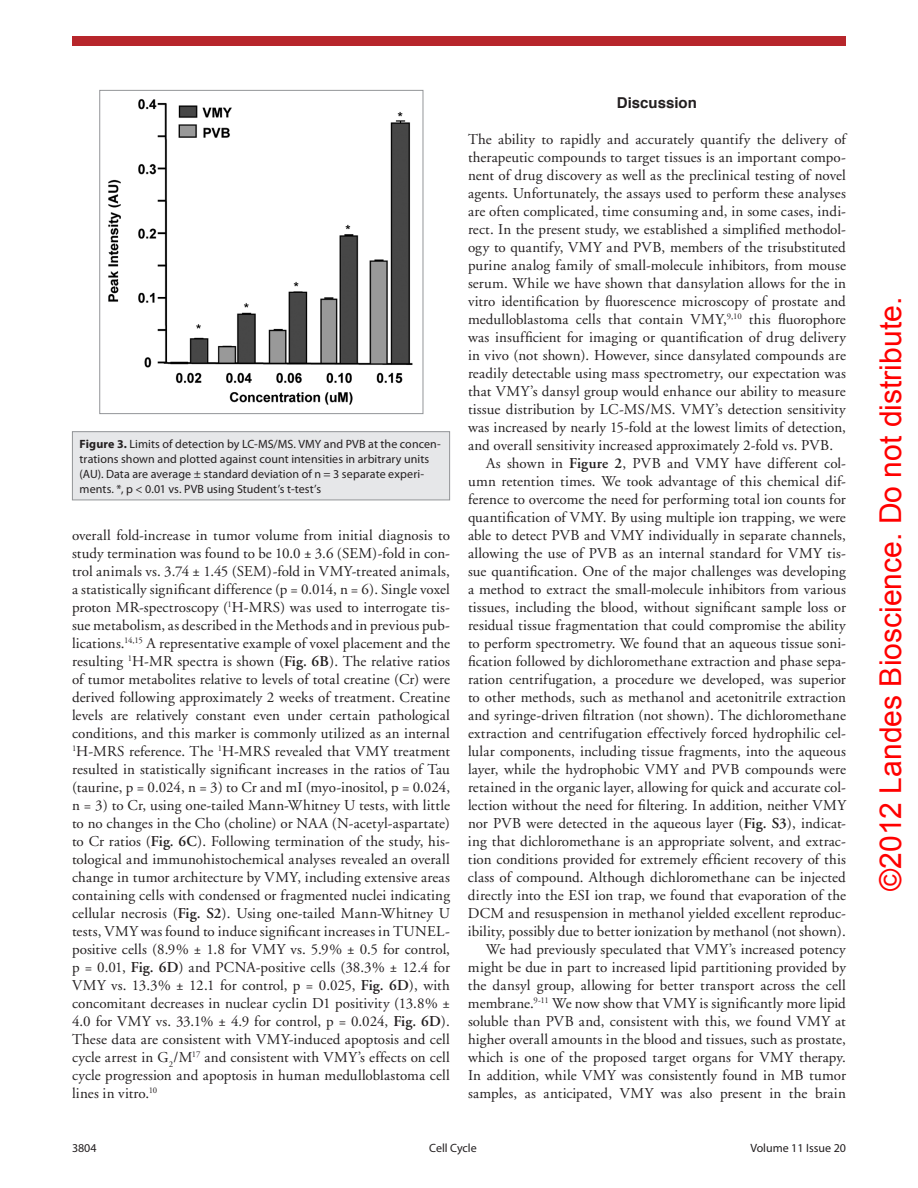
<style>
.page{position:relative;width:918px;height:1188px;background:#fff}
.page>*{position:absolute;margin:0;border:0;box-sizing:border-box;transform-origin:0 0}
.t1{font:30.15px "Arial";color:#f00}
.t2{font:15px/18px "Adobe Garamond";letter-spacing:.01em;color:#231f20;text-align:justify}
.t3{font:700 15px "Helvetica";color:#231f20}
.t4{font:12px/15px "Myriad Pro";letter-spacing:.005em;color:#231f20}
.s1{font-weight:700}
.s2{font-weight:600}
</style>
<div class="page">
<div style="left:72px;top:36px;width:774px;height:10px;background:#b7262b"></div>
<div style="left:72px;top:432px;width:378px;height:68px;background:#e6e7e9"></div>
<div style="left:72px;top:431px;width:378px;height:69px;border:1px solid #939598"></div>
<img style="left:108px;top:99px;width:305px;height:306px">
<div style="left:99px;top:90px;width:324px;height:324px;border:1px solid #939598"></div>
<p class="t4" style="left:80px;top:436px;width:363px"><span class="s1">Figure 3.</span> Limits of detection by LC-MS/MS. VMY and PVB at the concen&shy;trations shown and plotted against count intensities in arbitrary units (AU). Data are average ± standard deviation of n = 3 separate experi&shy;ments. *, p &lt; 0.01 vs. PVB using Student’s t-test’s</p>
<p class="t2" style="left:72px;top:527px;width:380px">overall fold-increase in tumor volume from initial diagnosis to study termination was found to be 10.0 ± 3.6 (SEM)-fold in con&shy;trol animals vs. 3.74 ± 1.45 (SEM)-fold in VMY-treated animals, a statistically significant difference (p = 0.014, n = 6). Single voxel proton MR-spectroscopy (<sup>1</sup>H-MRS) was used to interrogate tis&shy;sue metabolism, as described in the Methods and in previous pub&shy;lications.<sup>14,15</sup> A representative example of voxel placement and the resulting <sup>1</sup>H-MR spectra is shown (<span class="s2">Fig. 6B</span>). The relative ratios of tumor metabolites relative to levels of total creatine (Cr) were derived following approximately 2 weeks of treatment. Creatine levels are relatively constant even under certain pathological conditions, and this marker is commonly utilized as an internal <sup>1</sup>H-MRS reference. The <sup>1</sup>H-MRS revealed that VMY treatment resulted in statistically significant increases in the ratios of Tau (taurine, p = 0.024, n = 3) to Cr and mI (myo-inositol, p = 0.024, n = 3) to Cr, using one-tailed Mann-Whitney U tests, with little to no changes in the Cho (choline) or NAA (N-acetyl-aspartate) to Cr ratios (<span class="s2">Fig. 6C</span>). Following termination of the study, his&shy;tological and immunohistochemical analyses revealed an overall change in tumor architecture by VMY, including extensive areas containing cells with condensed or fragmented nuclei indicating cellular necrosis (<span class="s2">Fig. S2</span>). Using one-tailed Mann-Whitney U tests, VMY was found to induce significant increases in TUNEL&shy;positive cells (8.9% ± 1.8 for VMY vs. 5.9% ± 0.5 for control, p = 0.01, <span class="s2">Fig. 6D</span>) and PCNA-positive cells (38.3% ± 12.4 for VMY vs. 13.3% ± 12.1 for control, p = 0.025, <span class="s2">Fig. 6D</span>), with concomitant decreases in nuclear cyclin D1 positivity (13.8% ± 4.0 for VMY vs. 33.1% ± 4.9 for control, p = 0.024, <span class="s2">Fig. 6D</span>).<br>These data are consistent with VMY-induced apoptosis and cell cycle arrest in G<sub>2</sub>/M<sup>17</sup> and consistent with VMY’s effects on cell cycle progression and apoptosis in human medulloblastoma cell lines in vitro.<sup>10</sup></p>
<p class="t3" style="left:617px;top:91px;width:82px">Discussion</p>
<p class="t2" style="left:468px;top:131px;width:379px">The ability to rapidly and accurately quantify the delivery of</p>
<p class="t2" style="left:468px;top:149px;width:379px">therapeutic compounds to target tissues is an important compo-</p>
<p class="t2" style="left:468px;top:167px;width:379px">nent of drug discovery as well as the preclinical testing of novel</p>
<p class="t2" style="left:468px;top:185px;width:379px">agents. Unfortunately, the assays used to perform these analyses</p>
<p class="t2" style="left:468px;top:203px;width:379px">are often complicated, time consuming and, in some cases, indi-</p>
<p class="t2" style="left:468px;top:221px;width:379px">rect. In the present study, we established a simplified methodol-</p>
<p class="t2" style="left:468px;top:239px;width:379px">ogy to quantify, VMY and PVB, members of the trisubstituted</p>
<p class="t2" style="left:468px;top:257px;width:379px">purine analog family of small-molecule inhibitors, from mouse</p>
<p class="t2" style="left:468px;top:275px;width:379px">serum. While we have shown that dansylation allows for the in</p>
<p class="t2" style="left:468px;top:293px;width:379px">vitro identification by fluorescence microscopy of prostate and</p>
<p class="t2" style="left:468px;top:311px;width:379px">medulloblastoma cells that contain VMY,<sup>9,10</sup> this fluorophore</p>
<p class="t2" style="left:468px;top:329px;width:379px">was insufficient for imaging or quantification of drug delivery</p>
<p class="t2" style="left:468px;top:347px;width:379px">in vivo (not shown). However, since dansylated compounds are</p>
<p class="t2" style="left:468px;top:365px;width:379px">readily detectable using mass spectrometry, our expectation was</p>
<p class="t2" style="left:468px;top:383px;width:379px">that VMY’s dansyl group would enhance our ability to measure</p>
<p class="t2" style="left:468px;top:401px;width:379px">tissue distribution by LC-MS/MS. VMY’s detection sensitivity</p>
<p class="t2" style="left:468px;top:419px;width:379px">was increased by nearly 15-fold at the lowest limits of detection,</p>
<p class="t2" style="left:468px;top:437px;width:367px">and overall sensitivity increased approximately 2-fold vs. PVB.</p>
<p class="t2" style="left:486px;top:455px;width:361px">As shown in <span class="s2">Figure 2</span>, PVB and VMY have different col-</p>
<p class="t2" style="left:468px;top:473px;width:379px">umn retention times. We took advantage of this chemical dif-</p>
<p class="t2" style="left:468px;top:491px;width:379px">ference to overcome the need for performing total ion counts for</p>
<p class="t2" style="left:468px;top:509px;width:379px">quantification of VMY. By using multiple ion trapping, we were</p>
<p class="t2" style="left:468px;top:527px;width:379px">able to detect PVB and VMY individually in separate channels,</p>
<p class="t2" style="left:468px;top:545px;width:379px">allowing the use of PVB as an internal standard for VMY tis-</p>
<p class="t2" style="left:468px;top:563px;width:379px">sue quantification. One of the major challenges was developing</p>
<p class="t2" style="left:468px;top:581px;width:379px">a method to extract the small-molecule inhibitors from various</p>
<p class="t2" style="left:468px;top:599px;width:380px">tissues, including the blood, without significant sample loss or</p>
<p class="t2" style="left:468px;top:617px;width:379px">residual tissue fragmentation that could compromise the ability</p>
<p class="t2" style="left:468px;top:635px;width:379px">to perform spectrometry. We found that an aqueous tissue soni-</p>
<p class="t2" style="left:468px;top:653px;width:379px">fication followed by dichloromethane extraction and phase sepa-</p>
<p class="t2" style="left:468px;top:671px;width:379px">ration centrifugation, a procedure we developed, was superior</p>
<p class="t2" style="left:468px;top:689px;width:379px">to other methods, such as methanol and acetonitrile extraction</p>
<p class="t2" style="left:468px;top:707px;width:379px">and syringe-driven filtration (not shown). The dichloromethane</p>
<p class="t2" style="left:468px;top:725px;width:379px">extraction and centrifugation effectively forced hydrophilic cel-</p>
<p class="t2" style="left:468px;top:743px;width:379px">lular components, including tissue fragments, into the aqueous</p>
<p class="t2" style="left:468px;top:761px;width:379px">layer, while the hydrophobic VMY and PVB compounds were</p>
<p class="t2" style="left:468px;top:779px;width:379px">retained in the organic layer, allowing for quick and accurate col-</p>
<p class="t2" style="left:468px;top:797px;width:379px">lection without the need for filtering. In addition, neither VMY</p>
<p class="t2" style="left:468px;top:815px;width:379px">nor PVB were detected in the aqueous layer (<span class="s2">Fig. S3</span>), indicat-</p>
<p class="t2" style="left:468px;top:833px;width:379px">ing that dichloromethane is an appropriate solvent, and extrac-</p>
<p class="t2" style="left:468px;top:851px;width:379px">tion conditions provided for extremely efficient recovery of this</p>
<p class="t2" style="left:468px;top:869px;width:379px">class of compound. Although dichloromethane can be injected</p>
<p class="t2" style="left:468px;top:887px;width:379px">directly into the ESI ion trap, we found that evaporation of the</p>
<p class="t2" style="left:468px;top:905px;width:379px">DCM and resuspension in methanol yielded excellent reproduc-</p>
<p class="t2" style="left:468px;top:923px;width:379px">ibility, possibly due to better ionization by methanol (not shown).</p>
<p class="t2" style="left:486px;top:941px;width:361px">We had previously speculated that VMY’s increased potency</p>
<p class="t2" style="left:468px;top:959px;width:379px">might be due in part to increased lipid partitioning provided by</p>
<p class="t2" style="left:468px;top:977px;width:379px">the dansyl group, allowing for better transport across the cell</p>
<p class="t2" style="left:468px;top:995px;width:379px">membrane.<sup>9-11</sup> We now show that VMY is significantly more lipid</p>
<p class="t2" style="left:468px;top:1013px;width:379px">soluble than PVB and, consistent with this, we found VMY at</p>
<p class="t2" style="left:468px;top:1031px;width:379px">higher overall amounts in the blood and tissues, such as prostate,</p>
<p class="t2" style="left:468px;top:1049px;width:379px">which is one of the proposed target organs for VMY therapy.</p>
<p class="t2" style="left:468px;top:1067px;width:379px">In addition, while VMY was consistently found in MB tumor</p>
<p class="t2" style="left:468px;top:1085px;width:379px">samples, as anticipated, VMY was also present in the brain</p>
<p class="t4" style="left:72px;top:1140px;width:26px">3804</p>
<p class="t4" style="left:429px;top:1140px;width:49px">Cell Cycle</p>
<p class="t4" style="left:750px;top:1140px;width:97px">Volume 11 Issue 20</p>
<h1 class="t1" style="left:871px;top:891px;width:595px;rotate:-90deg">©2012 Landes Bioscience. Do not distribute.</h1>
</div>
